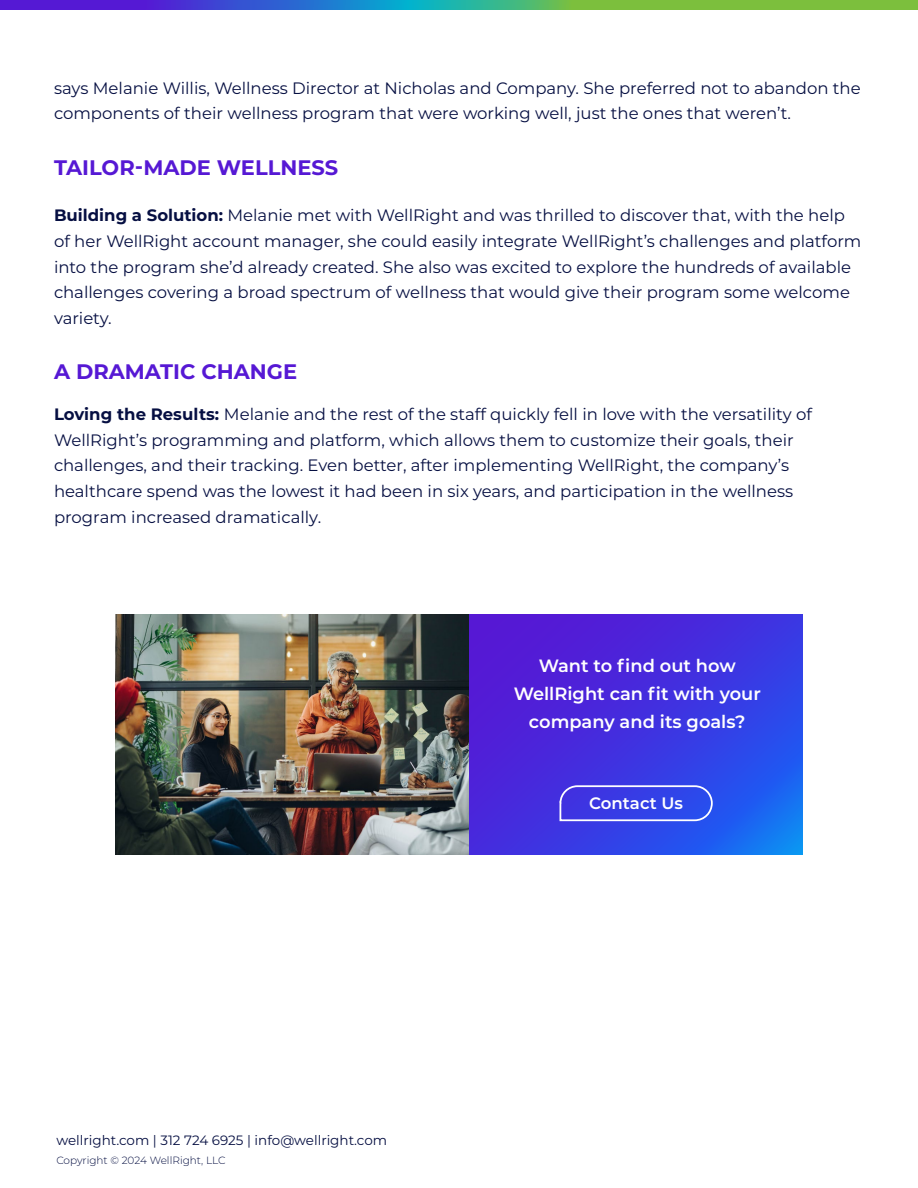
<style>
.page{position:relative;width:918px;height:1188px;background:#fff}
.page>*{position:absolute;margin:0;border:0;box-sizing:border-box;transform-origin:0 0}
.t1{font:700 21px "Montserrat";color:#5618d4}
.t2{font:600 17.85px/28px "Montserrat";color:#fff;text-align:center}
.t3{font:16.5px/25.7px "Montserrat";color:#060f42}
.t4{font:600 16.5px "Montserrat";color:#fff}
.t5{font:13.5px "Montserrat";color:#060f42}
.t6{font:300 10.5px "Montserrat";color:#060f42}
.s1{font-weight:700}
</style>
<div class="page">
<svg style="left:0;top:0;width:918px;height:10px;background:#52888e"></svg>
<img style="left:115px;top:614px;width:355px;height:241px">
<svg style="left:470px;top:614px;width:333px;height:241px;background:#3f33e0"></svg>
<svg style="left:559px;top:784px;width:155px;height:71px;background:#3d4de9"></svg>
<p class="t3" style="left:54px;top:74px;width:808px">says Melanie Willis, Wellness Director at Nicholas and Company. She preferred not to abandon the components of their wellness program that were working well, just the ones that weren’t.</p>
<p class="t1" style="left:54px;top:152px;width:286px">TAILOR-MADE WELLNESS</p>
<p class="t3" style="left:54px;top:202px;width:809px"><span class="s1">Building a Solution:</span> Melanie met with WellRight and was thrilled to discover that, with the help of her WellRight account manager, she could easily integrate WellRight’s challenges and platform into the program she’d already created. She also was excited to explore the hundreds of available challenges covering a broad spectrum of wellness that would give their program some welcome variety.</p>
<p class="t1" style="left:54px;top:357px;width:245px">A DRAMATIC CHANGE</p>
<p class="t3" style="left:54px;top:401px;width:759px"><span class="s1">Loving the Results:</span> Melanie and the rest of the staff quickly fell in love with the versatility of WellRight’s programming and platform, which allows them to customize their goals, their challenges, and their tracking. Even better, after implementing WellRight, the company’s healthcare spend was the lowest it had been in six years, and participation in the wellness program increased dramatically.</p>
<p class="t2" style="left:514px;top:651px;width:249px">Want to find out how<br>WellRight can fit with your company and its goals?</p>
<p class="t5" style="left:56px;top:1130px;width:332px">wellright.com | 312 724 6925 | info@wellright.com</p>
<p class="t6" style="left:56px;top:1153px;width:171px">Copyright © 2024 WellRight, LLC</p>
<p class="t4" style="left:589px;top:792px;width:95px">Contact Us</p>
</div>
